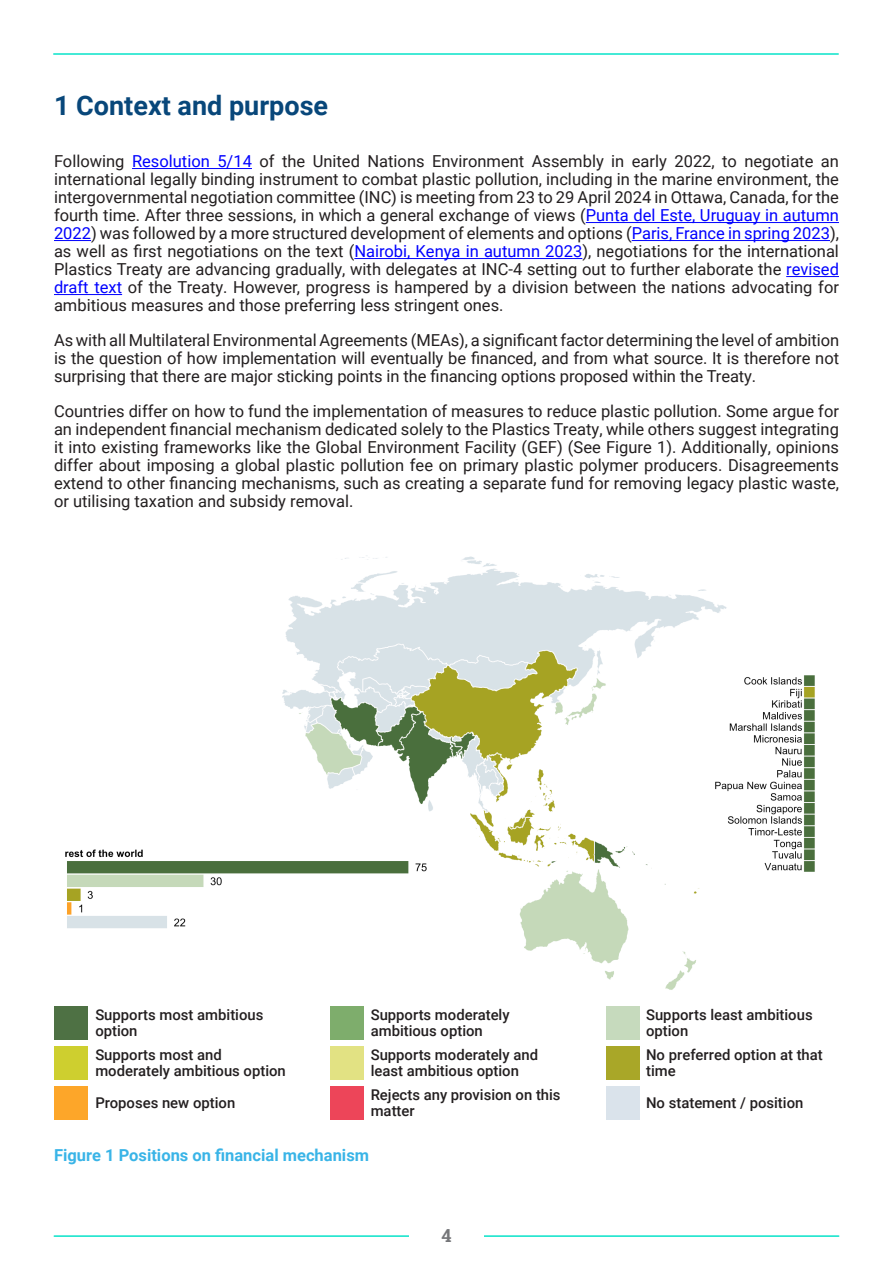
<style>
.page{position:relative;width:893px;height:1263px;background:#fff}
.page>*{position:absolute;margin:0;border:0;box-sizing:border-box;transform-origin:0 0}
.Heading_1{font:700 27px "Roboto";color:#08477a}
.t1{font:700 18px "Roboto Slab";color:#757679}
.t2{font:16.5px/18px "Roboto";color:#231f20;text-align:justify}
.t3{font:700 16.5px "Roboto";color:#39b4e7}
.t4{font:500 14.85px/16.2px "Roboto";color:#231f20}
.s1{color:#00f}
</style>
<div class="page">
<hr style="left:54px;top:1235px;width:785px;height:2px;background:#08e3c9">
<div style="left:409px;top:1210px;width:75px;height:53px;background:#fff"></div>
<hr style="left:132px;top:168px;width:120px;height:1px;background:#00f">
<hr style="left:586px;top:222px;width:253px;height:1px;background:#00f">
<hr style="left:54px;top:240px;width:37px;height:1px;background:#00f">
<hr style="left:632px;top:240px;width:198px;height:1px;background:#00f">
<hr style="left:354px;top:258px;width:228px;height:1px;background:#00f">
<hr style="left:786px;top:276px;width:53px;height:1px;background:#00f">
<hr style="left:54px;top:294px;width:68px;height:1px;background:#00f">
<img style="left:65px;top:555px;width:750px;height:467px">
<div style="left:54px;top:1006px;width:34px;height:34px;background:#4e7144"></div>
<div style="left:330px;top:1006px;width:33px;height:34px;background:#7ead6c"></div>
<div style="left:606px;top:1006px;width:33px;height:34px;background:#c6dabd"></div>
<div style="left:54px;top:1046px;width:34px;height:34px;background:#cecf2f"></div>
<div style="left:330px;top:1046px;width:33px;height:34px;background:#e2e283"></div>
<div style="left:606px;top:1046px;width:33px;height:34px;background:#a9a728"></div>
<div style="left:54px;top:1086px;width:34px;height:34px;background:#fda629"></div>
<div style="left:330px;top:1086px;width:33px;height:34px;background:#ed4559"></div>
<div style="left:606px;top:1086px;width:33px;height:34px;background:#dae3eb"></div>
<hr style="left:54px;top:53px;width:784px;height:2px;background:#08e3c9">
<p class="Heading_1" style="left:54px;top:87px;width:276px">1 Context and purpose</p>
<p class="t2" style="left:54px;top:152px;width:786px">Following <span class="s1">Resolution 5/14</span> of the United Nations Environment Assembly in early 2022, to negotiate an international legally binding instrument to combat plastic pollution, including in the marine environment, the intergovernmental negotiation committee (INC) is meeting from 23 to 29 April 2024 in Ottawa, Canada, for the fourth time. After three sessions, in which a general exchange of views (<span class="s1">Punta del Este, Uruguay in autumn 2022</span>) was followed by a more structured development of elements and options (<span class="s1">Paris, France in spring 2023</span>), as well as first negotiations on the text (<span class="s1">Nairobi, Kenya in autumn 2023</span>), negotiations for the international Plastics Treaty are advancing gradually, with delegates at INC-4 setting out to further elaborate the <span class="s1">revised draft text</span> of the Treaty. However, progress is hampered by a division between the nations advocating for ambitious measures and those preferring less stringent ones.</p>
<p class="t2" style="left:54px;top:331px;width:787px">As with all Multilateral Environmental Agreements (MEAs), a significant factor determining the level of ambition is the question of how implementation will eventually be financed, and from what source. It is therefore not surprising that there are major sticking points in the financing options proposed within the Treaty.</p>
<p class="t2" style="left:54px;top:402px;width:786px">Countries differ on how to fund the implementation of measures to reduce plastic pollution. Some argue for an independent financial mechanism dedicated solely to the Plastics Treaty, while others suggest integrating it into existing frameworks like the Global Environment Facility (GEF) (See Figure 1). Additionally, opinions differ about imposing a global plastic pollution fee on primary plastic polymer producers. Disagreements extend to other financing mechanisms, such as creating a separate fund for removing legacy plastic waste, or utilising taxation and subsidy removal.</p>
<p class="t4" style="left:95px;top:1006px;width:170px">Supports most ambitious option</p>
<p class="t4" style="left:371px;top:1006px;width:140px">Supports moderately ambitious option</p>
<p class="t4" style="left:646px;top:1006px;width:168px">Supports least ambitious option</p>
<p class="t4" style="left:95px;top:1046px;width:192px">Supports most and moderately ambitious option</p>
<p class="t4" style="left:371px;top:1046px;width:169px">Supports moderately and least ambitious option</p>
<p class="t4" style="left:646px;top:1046px;width:178px">No preferred option at that time</p>
<p class="t4" style="left:95px;top:1094px;width:141px">Proposes new option</p>
<p class="t4" style="left:371px;top:1086px;width:191px">Rejects any provision on this matter</p>
<p class="t4" style="left:646px;top:1094px;width:159px">No statement / position</p>
<p class="t3" style="left:54px;top:1143px;width:317px">Figure 1 Positions on financial mechanism</p>
<p class="t1" style="left:441px;top:1223px;width:12px">4</p>
</div>
